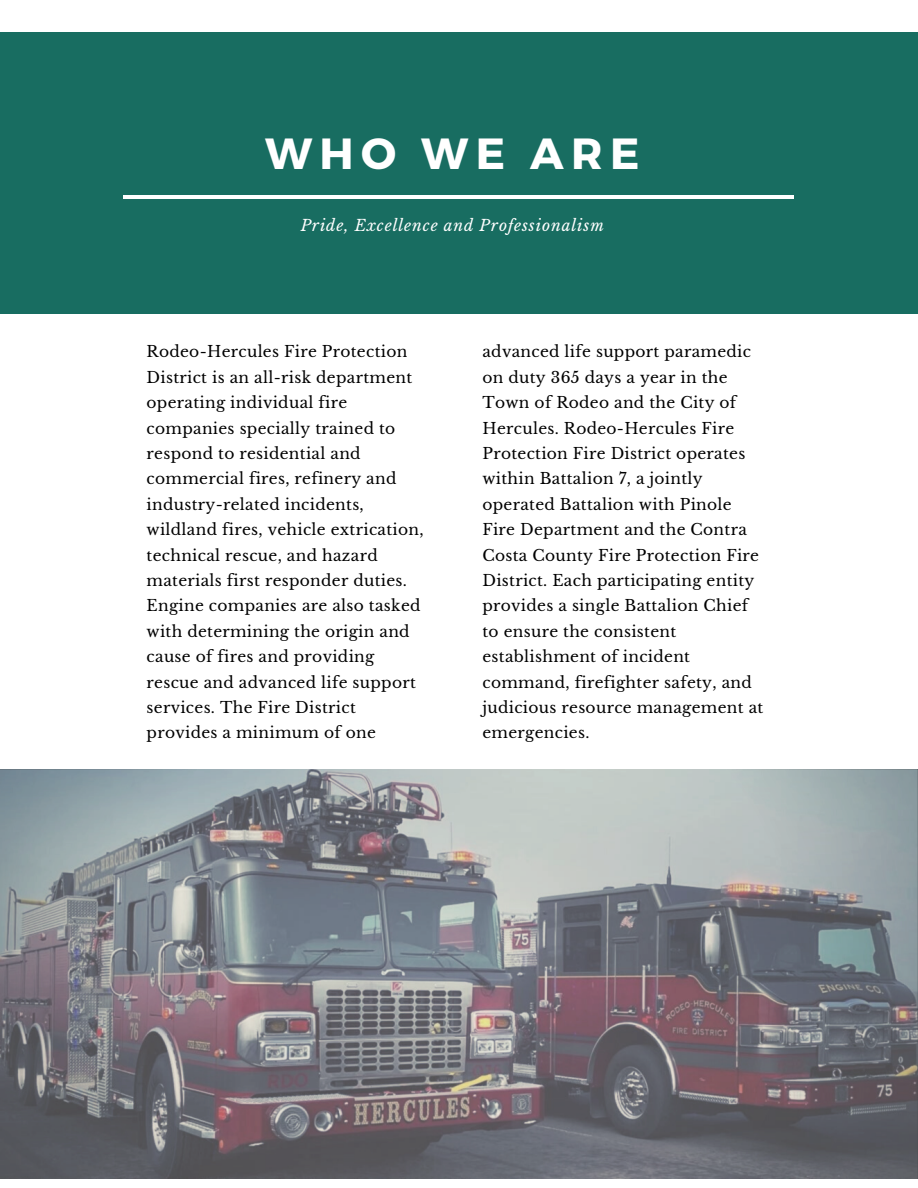
<style>
.page{position:relative;width:918px;height:1188px;background:#fff}
.page>*{position:absolute;margin:0;border:0;box-sizing:border-box;transform-origin:0 0}
.t1{font:700 43.65px "Montserrat";letter-spacing:.17em;color:#fff}
.t2{font:15.45px/25.3px "Libre Baskerville";letter-spacing:.02em;color:#000}
.t3{font:italic 15.45px "Libre Baskerville";letter-spacing:.06em;color:#fff}
</style>
<div class="page">
<div style="left:0;top:33px;width:918px;height:281px;background:#186d61"></div>
<hr style="left:124px;top:195px;width:670px;height:4px;background:#fff">
<svg style="left:0;top:770px;width:918px;height:408px;background:#818187"></svg>
<h1 class="t1" style="left:265px;top:125px;width:376px">WHO WE ARE</h1>
<p class="t3" style="left:301px;top:216px;width:305px">Pride, Excellence and Professionalism</p>
<p class="t2" style="left:147px;top:339px;width:279px">Rodeo-Hercules Fire Protection<br>District is an all-risk department operating individual fire companies specially trained to respond to residential and commercial fires, refinery and industry-related incidents, wildland fires, vehicle extrication, technical rescue, and hazard materials first responder duties.<br>Engine companies are also tasked with determining the origin and cause of fires and providing rescue and advanced life support services. The Fire District provides a minimum of one</p>
<p class="t2" style="left:482px;top:339px;width:282px">advanced life support paramedic on duty 365 days a year in the<br>Town of Rodeo and the City of<br>Hercules. Rodeo-Hercules Fire<br>Protection Fire District operates within Battalion 7, a jointly operated Battalion with Pinole<br>Fire Department and the Contra<br>Costa County Fire Protection Fire<br>District. Each participating entity provides a single Battalion Chief to ensure the consistent establishment of incident command, firefighter safety, and judicious resource management at emergencies.</p>
</div>
